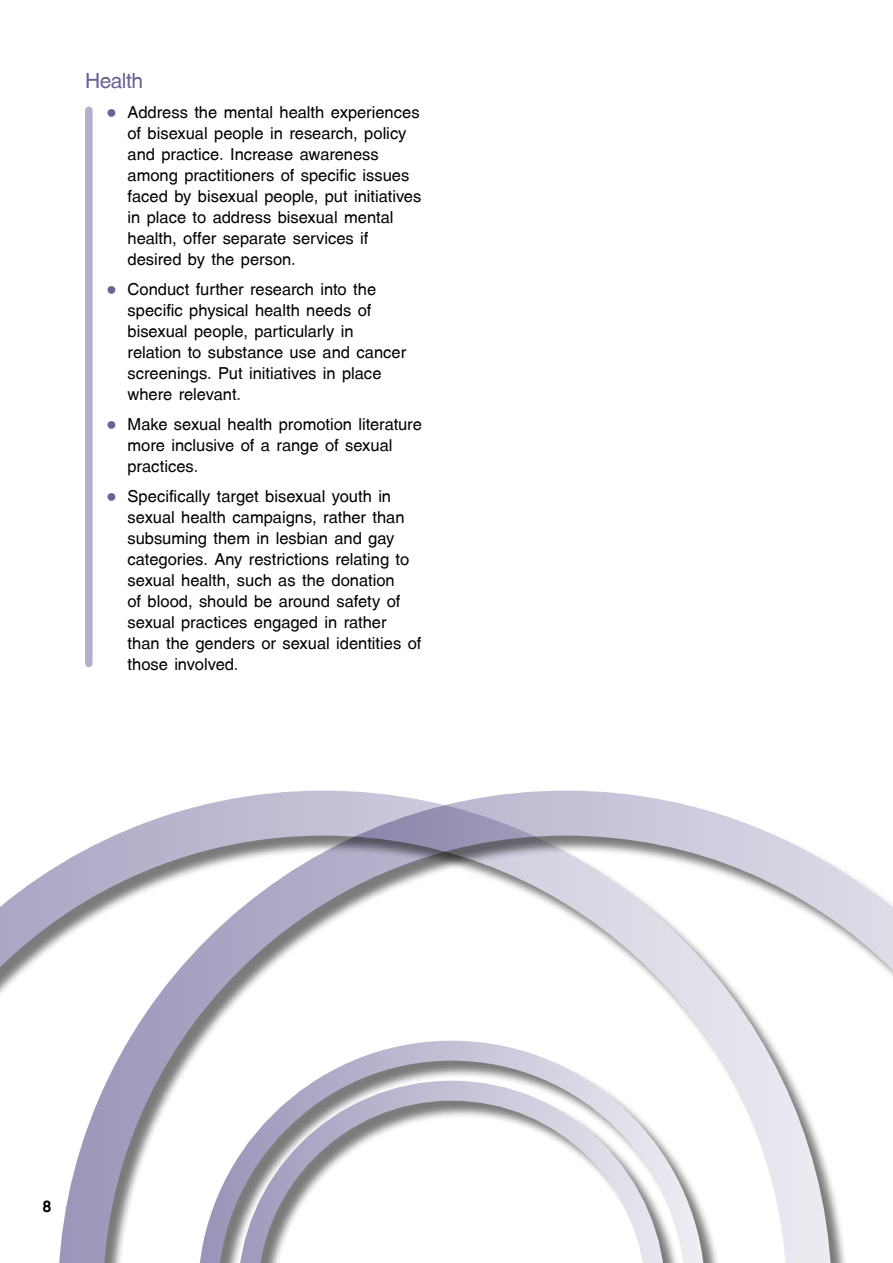
<style>
.page{position:relative;width:893px;height:1263px;background:#fff}
.page>*{position:absolute;margin:0;border:0;box-sizing:border-box;transform-origin:0 0}
.heading_2{font:21px "Helvetica";letter-spacing:-.025em;color:#686297}
.t1{font:16.5px/21px "Helvetica";color:#000}
.t2{font:15px "Apex Sans Bold T";color:#000}
.s1{font-family:"Arial";font-size:18px;color:#686297}
</style>
<div class="page">
<div style="left:85px;top:110px;width:8px;height:553px;background:#b4b0cb"></div>
<svg style="left:853px;top:877px;width:40px;height:99px"></svg>
<svg style="left:0;top:790px;width:853px;height:473px"></svg>
<svg style="left:188px;top:1031px;width:527px;height:232px"></svg>
<p class="heading_2" style="left:85px;top:68px;width:60px">Health</p>
<p class="t1" style="left:128px;top:101px;width:295px;text-indent:-21px"><span class="s1">●</span> Address the mental health experiences of bisexual people in research, policy and practice. Increase awareness among practitioners of specific issues faced by bisexual people, put initiatives in place to address bisexual mental health, offer separate services if desired by the person.</p>
<p class="t1" style="left:128px;top:278px;width:280px;text-indent:-21px"><span class="s1">●</span> Conduct further research into the specific physical health needs of bisexual people, particularly in relation to substance use and cancer screenings. Put initiatives in place where relevant.</p>
<p class="t1" style="left:128px;top:413px;width:296px;text-indent:-21px"><span class="s1">●</span> Make sexual health promotion literature more inclusive of a range of sexual practices.</p>
<p class="t1" style="left:128px;top:485px;width:295px;text-indent:-21px"><span class="s1">●</span> Specifically target bisexual youth in sexual health campaigns, rather than subsuming them in lesbian and gay categories. Any restrictions relating to sexual health, such as the donation<br>of blood, should be around safety of sexual practices engaged in rather than the genders or sexual identities of those involved.</p>
<p class="t2" style="left:43px;top:1196px;width:10px">8</p>
</div>
